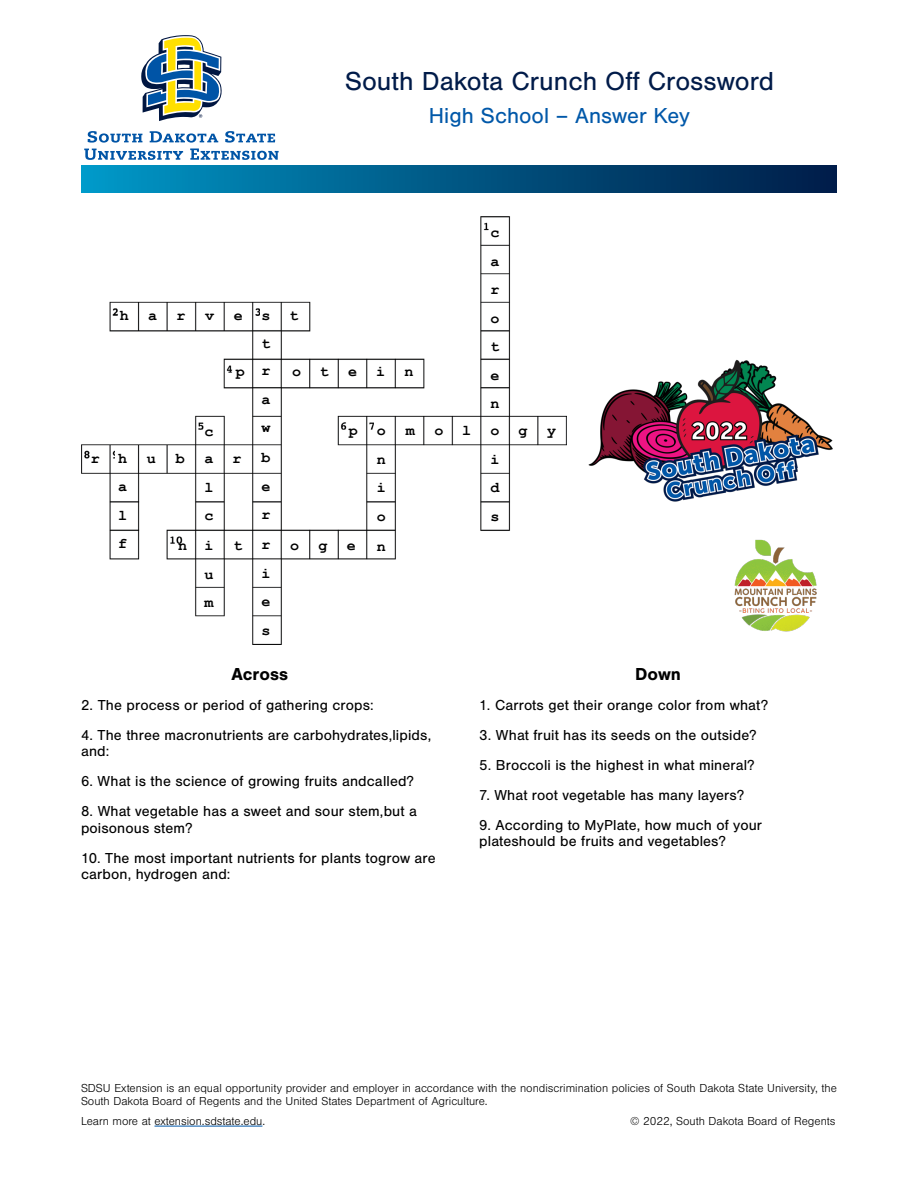
<style>
.page{position:relative;width:918px;height:1188px;background:#fff}
.page>*{position:absolute;margin:0;border:0;box-sizing:border-box;transform-origin:0 0}
.H1-Title{font:27px "Nimbus San";color:#001b49}
.H2-Subtitle{font:22.5px "Nimbus San";color:#0058a9}
.H3-Subheading-Bold_C{font:700 18px "Nimbus San";color:#000}
.P-text-125_spacing_a{font:15px "Nimbus San";letter-spacing:.01em;color:#000}
.P-Answers-across{font:700 15px/28.5px "Courier New";color:#000;text-align:justify}
.P-nondiscrimination{font:300 12px/13.2px "Nimbus San";color:#000}
</style>
<div class="page">
<svg style="left:141px;top:35px;width:81px;height:86px"></svg>
<svg style="left:88px;top:131px;width:54px;height:12px"></svg>
<svg style="left:150px;top:131px;width:68px;height:12px"></svg>
<svg style="left:225px;top:131px;width:50px;height:12px"></svg>
<svg style="left:190px;top:149px;width:89px;height:11px"></svg>
<svg style="left:84px;top:149px;width:99px;height:11px"></svg>
<div style="left:81px;top:165px;width:756px;height:27px;background:linear-gradient(to right,#0097c6,#001a46)"></div>
<img style="left:81px;top:216px;width:486px;height:428px">
<img style="left:588px;top:359px;width:245px;height:143px">
<img style="left:734px;top:539px;width:83px;height:93px">
<div style="left:116px;top:450px;width:14px;height:16px;background:#fff"></div>
<div style="left:201px;top:537px;width:17px;height:17px;background:#fff"></div>
<div style="left:201px;top:453px;width:15px;height:13px;background:#fff"></div>
<div style="left:256px;top:450px;width:17px;height:16px;background:#fff"></div>
<div style="left:258px;top:538px;width:16px;height:14px;background:#fff"></div>
<div style="left:373px;top:537px;width:15px;height:17px;background:#fff"></div>
<div style="left:374px;top:423px;width:15px;height:14px;background:#fff"></div>
<div style="left:260px;top:367px;width:16px;height:14px;background:#fff"></div>
<div style="left:260px;top:309px;width:12px;height:14px;background:#fff"></div>
<div style="left:487px;top:421px;width:15px;height:18px;background:#fff"></div>
<hr style="left:154px;top:1126px;width:108px;height:1px;background:#0058a9">
<h1 class="H1-Title" style="left:345px;top:66px;width:431px">South Dakota Crunch Off Crossword</h1>
<h2 class="H2-Subtitle" style="left:429px;top:103px;width:262px">High School – Answer Key</h2>
<p class="P-Answers-across" style="left:491px;top:218px;width:10px">c a r o t e n</p>
<p class="P-Answers-across" style="left:491px;top:416px;width:10px">o i d s</p>
<p class="P-Answers-across" style="left:120px;top:301px;width:10px">h</p>
<p class="P-Answers-across" style="left:148px;top:301px;width:10px">a</p>
<p class="P-Answers-across" style="left:177px;top:301px;width:10px">r</p>
<p class="P-Answers-across" style="left:205px;top:301px;width:10px">v</p>
<p class="P-Answers-across" style="left:234px;top:301px;width:10px">e</p>
<p class="P-Answers-across" style="left:290px;top:301px;width:10px">t</p>
<p class="P-Answers-across" style="left:261px;top:301px;width:10px">s t</p>
<p class="P-Answers-across" style="left:261px;top:356px;width:10px">r a w</p>
<p class="P-Answers-across" style="left:261px;top:443px;width:10px">b e r</p>
<p class="P-Answers-across" style="left:261px;top:530px;width:10px">r i e s</p>
<p class="P-Answers-across" style="left:236px;top:356px;width:10px">p</p>
<p class="P-Answers-across" style="left:264px;top:356px;width:10px">r</p>
<p class="P-Answers-across" style="left:292px;top:356px;width:38px">o t</p>
<p class="P-Answers-across" style="left:348px;top:356px;width:10px">e</p>
<p class="P-Answers-across" style="left:376px;top:356px;width:10px">i</p>
<p class="P-Answers-across" style="left:405px;top:356px;width:11px">n</p>
<p class="P-Answers-across" style="left:349px;top:416px;width:10px">p</p>
<p class="P-Answers-across" style="left:406px;top:416px;width:10px">m</p>
<p class="P-Answers-across" style="left:434px;top:416px;width:10px">o</p>
<p class="P-Answers-across" style="left:462px;top:416px;width:10px">l</p>
<p class="P-Answers-across" style="left:519px;top:416px;width:10px">g</p>
<p class="P-Answers-across" style="left:547px;top:416px;width:10px">y</p>
<p class="P-Answers-across" style="left:377px;top:416px;width:10px">o n i o</p>
<p class="P-Answers-across" style="left:377px;top:531px;width:10px">n</p>
<p class="P-Answers-across" style="left:205px;top:417px;width:10px;line-height:27px">c a</p>
<p class="P-Answers-across" style="left:205px;top:472px;width:10px">l c</p>
<p class="P-Answers-across" style="left:205px;top:531px;width:10px">i u m</p>
<p class="P-Answers-across" style="left:118px;top:443px;width:10px">h a l f</p>
<p class="P-Answers-across" style="left:91px;top:444px;width:11px">r</p>
<p class="P-Answers-across" style="left:147px;top:444px;width:10px">u</p>
<p class="P-Answers-across" style="left:176px;top:444px;width:10px">b</p>
<p class="P-Answers-across" style="left:232px;top:444px;width:10px">r</p>
<p class="P-Answers-across" style="left:178px;top:530px;width:10px">n</p>
<p class="P-Answers-across" style="left:206px;top:530px;width:38px">i t</p>
<p class="P-Answers-across" style="left:290px;top:530px;width:11px">o</p>
<p class="P-Answers-across" style="left:319px;top:530px;width:10px">g</p>
<p class="P-Answers-across" style="left:347px;top:530px;width:10px">e</p>
<h3 class="H3-Subheading-Bold_C" style="left:231px;top:664px;width:58px">Across</h3>
<p class="P-text-125_spacing_a" style="left:81px;top:697px;width:294px">2. The process or period of gathering crops:</p>
<p class="P-text-125_spacing_a" style="left:81px;top:727px;width:352px">4. The three macronutrients are carbohydrates,lipids,</p>
<p class="P-text-125_spacing_a" style="left:81px;top:743px;width:30px">and:</p>
<p class="P-text-125_spacing_a" style="left:81px;top:773px;width:334px">6. What is the science of growing fruits andcalled?</p>
<p class="P-text-125_spacing_a" style="left:81px;top:803px;width:337px">8. What vegetable has a sweet and sour stem,but a</p>
<p class="P-text-125_spacing_a" style="left:81px;top:820px;width:113px">poisonous stem?</p>
<p class="P-text-125_spacing_a" style="left:81px;top:850px;width:356px">10. The most important nutrients for plants togrow are</p>
<p class="P-text-125_spacing_a" style="left:81px;top:866px;width:151px">carbon, hydrogen and:</p>
<h3 class="H3-Subheading-Bold_C" style="left:635px;top:664px;width:48px">Down</h3>
<p class="P-text-125_spacing_a" style="left:479px;top:697px;width:290px">1. Carrots get their orange color from what?</p>
<p class="P-text-125_spacing_a" style="left:479px;top:727px;width:279px">3. What fruit has its seeds on the outside?</p>
<p class="P-text-125_spacing_a" style="left:479px;top:757px;width:277px">5. Broccoli is the highest in what mineral?</p>
<p class="P-text-125_spacing_a" style="left:479px;top:787px;width:267px">7. What root vegetable has many layers?</p>
<p class="P-text-125_spacing_a" style="left:479px;top:817px;width:284px">9. According to MyPlate, how much of your</p>
<p class="P-text-125_spacing_a" style="left:479px;top:833px;width:248px">plateshould be fruits and vegetables?</p>
<p class="P-nondiscrimination" style="left:81px;top:1082px;width:758px">SDSU Extension is an equal opportunity provider and employer in accordance with the nondiscrimination policies of South Dakota State University, the<br>South Dakota Board of Regents and the United States Department of Agriculture.</p>
<p class="P-nondiscrimination" style="left:81px;top:1115px;width:186px">Learn more at extension.sdstate.edu.</p>
<p class="P-nondiscrimination" style="left:630px;top:1115px;width:207px">© 2022, South Dakota Board of Regents</p>
</div>
